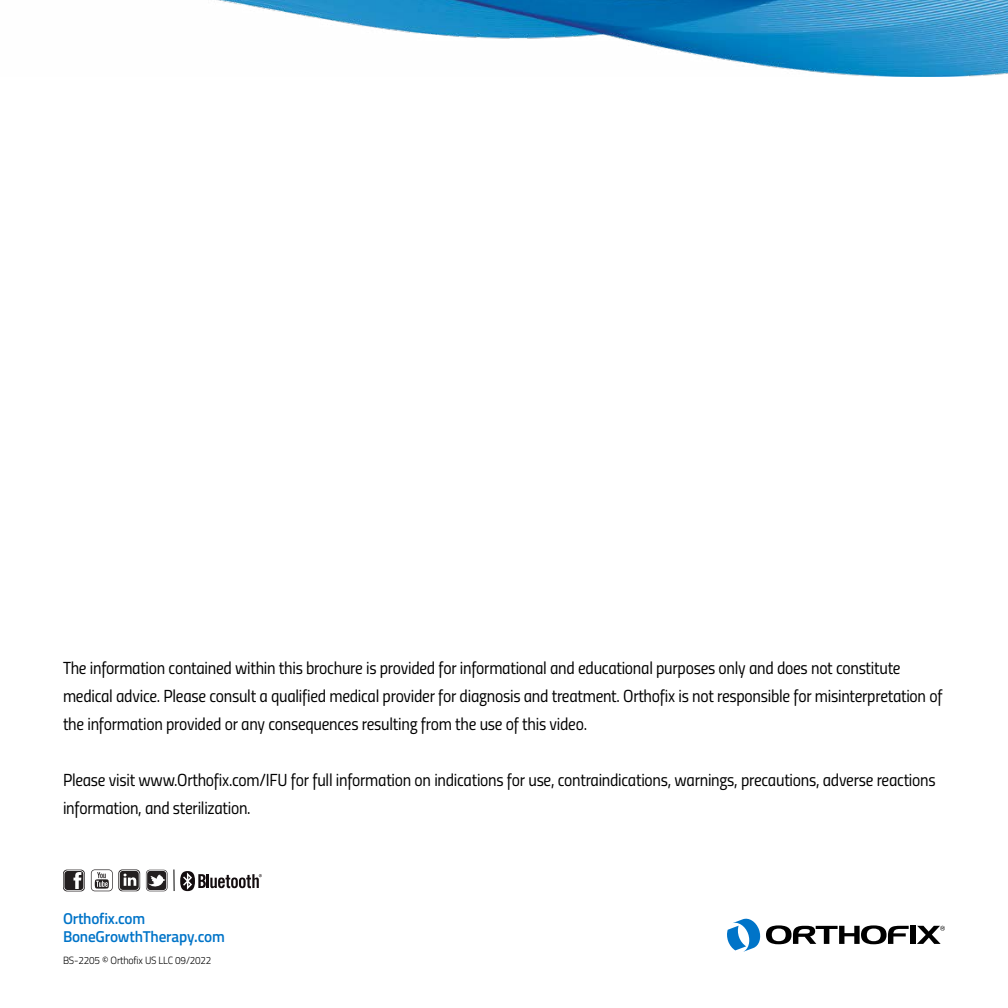
<style>
.page{position:relative;width:1008px;height:1008px;background:#fff}
.page>*{position:absolute;margin:0;border:0;box-sizing:border-box;transform-origin:0 0}
.t1{font:17.5px/28px "Titillium Regular Upright";letter-spacing:-.015em;color:#000}
.t2{font:600 15.75px/17.5px "Titillium";letter-spacing:-.015em;color:#0074c8}
.t3{font:300 10.5px "Titillium";letter-spacing:-.02em;color:#000;scale:.95 1}
</style>
<div class="page">
<svg style="left:727px;top:918px;width:182px;height:34px"></svg>
<div style="left:910px;top:926px;width:6px;height:18px;background:#000"></div>
<svg style="left:917px;top:926px;width:28px;height:18px"></svg>
<svg style="left:146px;top:870px;width:22px;height:21px"></svg>
<svg style="left:91px;top:869px;width:49px;height:22px"></svg>
<svg style="left:63px;top:870px;width:22px;height:21px"></svg>
<svg style="left:174px;top:870px;width:88px;height:21px"></svg>
<img style="left:217px;top:0;width:791px;height:76px">
<p class="t1" style="left:63px;top:653px;width:881px">The information contained within this brochure is provided for informational and educational purposes only and does not constitute medical advice. Please consult a qualified medical provider for diagnosis and treatment. Orthofix is not responsible for misinterpretation of the information provided or any consequences resulting from the use of this video.</p>
<p class="t1" style="left:63px;top:765px;width:874px">Please visit www.Orthofix.com/IFU for full information on indications for use, contraindications, warnings, precautions, adverse reactions information, and sterilization.</p>
<p class="t2" style="left:63px;top:909px;width:163px">Orthofix.com<br>BoneGrowthTherapy.com</p>
<p class="t3" style="left:63px;top:953px;width:158px">BS-2205 © Orthofix US LLC 09/2022</p>
</div>
